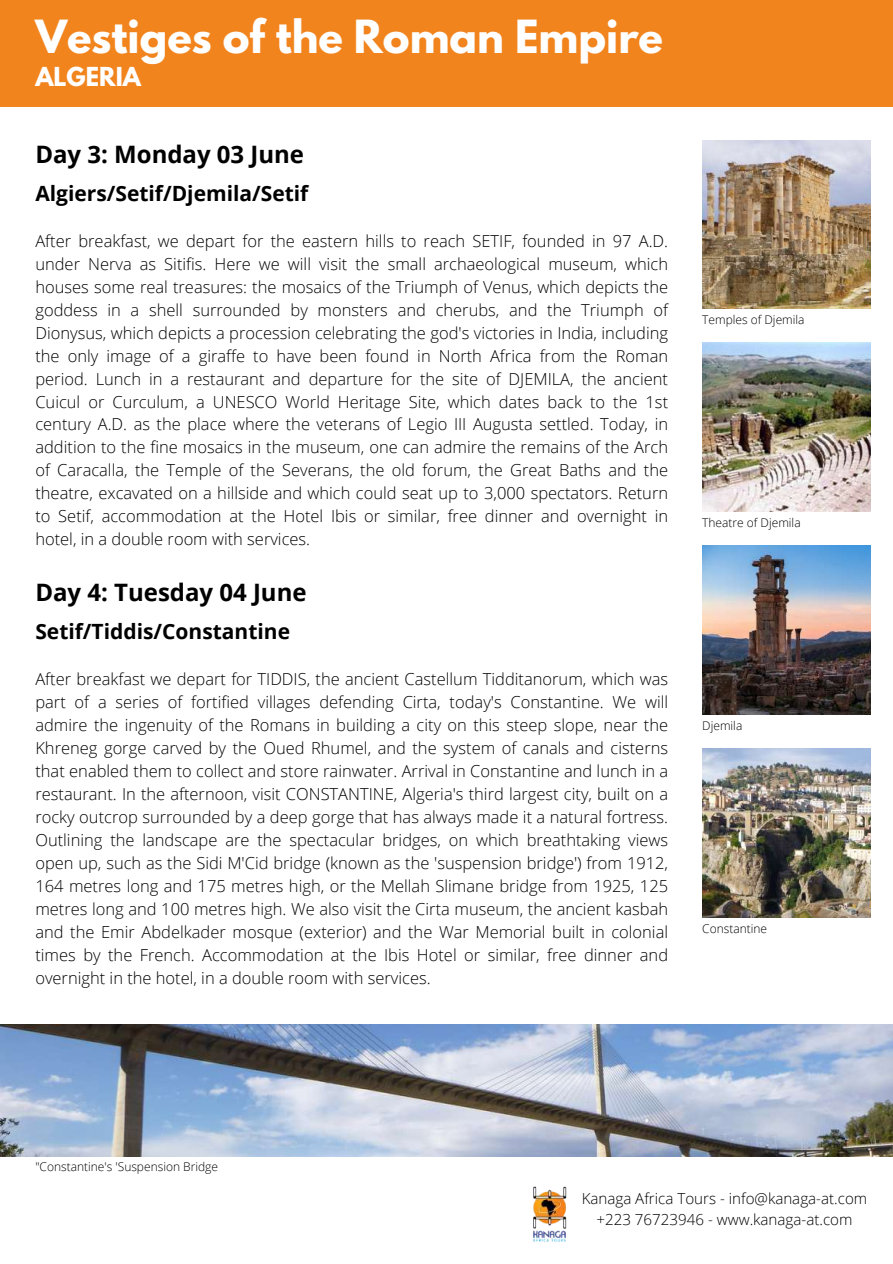
<style>
.page{position:relative;width:893px;height:1264px;background:#fff}
.page>*{position:absolute;margin:0;border:0;box-sizing:border-box;transform-origin:0 0}
.t1{font:700 40.5px "League Spartan";color:#fff}
.t2{font:700 24px "Open Sans";color:#000}
.t3{font:700 23.1px "League Spartan";color:#fff}
.t4{font:700 21px "Open Sans";color:#000}
.t5{font:300 16.5px/23px "Open Sans";color:#000;text-align:justify}
.t6{font:300 15.15px/21px "Open Sans";color:#000;text-align:center}
.t7{font:300 12px "Open Sans";color:#000}
</style>
<div class="page">
<img style="left:533px;top:1186px;width:34px;height:56px">
<img style="left:702px;top:140px;width:168px;height:169px">
<img style="left:702px;top:343px;width:168px;height:168px">
<img style="left:0;top:1024px;width:892px;height:132px">
<div style="left:0;top:0;width:892px;height:106px;background:#f2841e"></div>
<img style="left:702px;top:546px;width:168px;height:168px">
<img style="left:702px;top:749px;width:168px;height:168px">
<h1 class="t1" style="left:35px;top:17px;width:629px">Vestiges of the Roman Empire</h1>
<h3 class="t3" style="left:35px;top:66px;width:107px">ALGERIA</h3>
<h2 class="t2" style="left:35px;top:137px;width:270px">Day 3: Monday 03 June</h2>
<p class="t4" style="left:35px;top:179px;width:274px">Algiers/Setif/Djemila/Setif</p>
<p class="t5" style="left:35px;top:229px;width:634px">After breakfast, we depart for the eastern hills to reach SETIF, founded in 97 A.D. under Nerva as Sitifis. Here we will visit the small archaeological museum, which houses some real treasures: the mosaics of the Triumph of Venus, which depicts the goddess in a shell surrounded by monsters and cherubs, and the Triumph of Dionysus, which depicts a procession celebrating the god's victories in India, including the only image of a giraffe to have been found in North Africa from the Roman period. Lunch in a restaurant and departure for the site of DJEMILA, the ancient Cuicul or Curculum, a UNESCO World Heritage Site, which dates back to the 1st century A.D. as the place where the veterans of Legio III Augusta settled. Today, in addition to the fine mosaics in the museum, one can admire the remains of the Arch of Caracalla, the Temple of the Severans, the old forum, the Great Baths and the theatre, excavated on a hillside and which could seat up to 3,000 spectators. Return to Setif, accommodation at the Hotel Ibis or similar, free dinner and overnight in hotel, in a double room with services.</p>
<h2 class="t2" style="left:35px;top:576px;width:273px">Day 4: Tuesday 04 June</h2>
<p class="t4" style="left:35px;top:617px;width:256px">Setif/Tiddis/Constantine</p>
<p class="t5" style="left:35px;top:667px;width:634px">After breakfast we depart for TIDDIS, the ancient Castellum Tidditanorum, which was part of a series of fortified villages defending Cirta, today's Constantine. We will admire the ingenuity of the Romans in building a city on this steep slope, near the Khreneg gorge carved by the Oued Rhumel, and the system of canals and cisterns that enabled them to collect and store rainwater. Arrival in Constantine and lunch in a restaurant. In the afternoon, visit CONSTANTINE, Algeria's third largest city, built on a rocky outcrop surrounded by a deep gorge that has always made it a natural fortress.<br>Outlining the landscape are the spectacular bridges, on which breathtaking views open up, such as the Sidi M'Cid bridge (known as the 'suspension bridge') from 1912, 164 metres long and 175 metres high, or the Mellah Slimane bridge from 1925, 125 metres long and 100 metres high. We also visit the Cirta museum, the ancient kasbah and the Emir Abdelkader mosque (exterior) and the War Memorial built in colonial times by the French. Accommodation at the Ibis Hotel or similar, free dinner and overnight in the hotel, in a double room with services.</p>
<p class="t7" style="left:702px;top:311px;width:104px">Temples of Djemila</p>
<p class="t7" style="left:702px;top:514px;width:100px">Theatre of Djemila</p>
<p class="t7" style="left:702px;top:717px;width:42px">Djemila</p>
<p class="t7" style="left:702px;top:920px;width:66px">Constantine</p>
<p class="t7" style="left:35px;top:1158px;width:184px">"Constantine's 'Suspension Bridge</p>
<p class="t6" style="left:581px;top:1187px;width:287px">Kanaga Africa Tours - info@kanaga-at.com +223 76723946 - www.kanaga-at.com</p>
</div>
